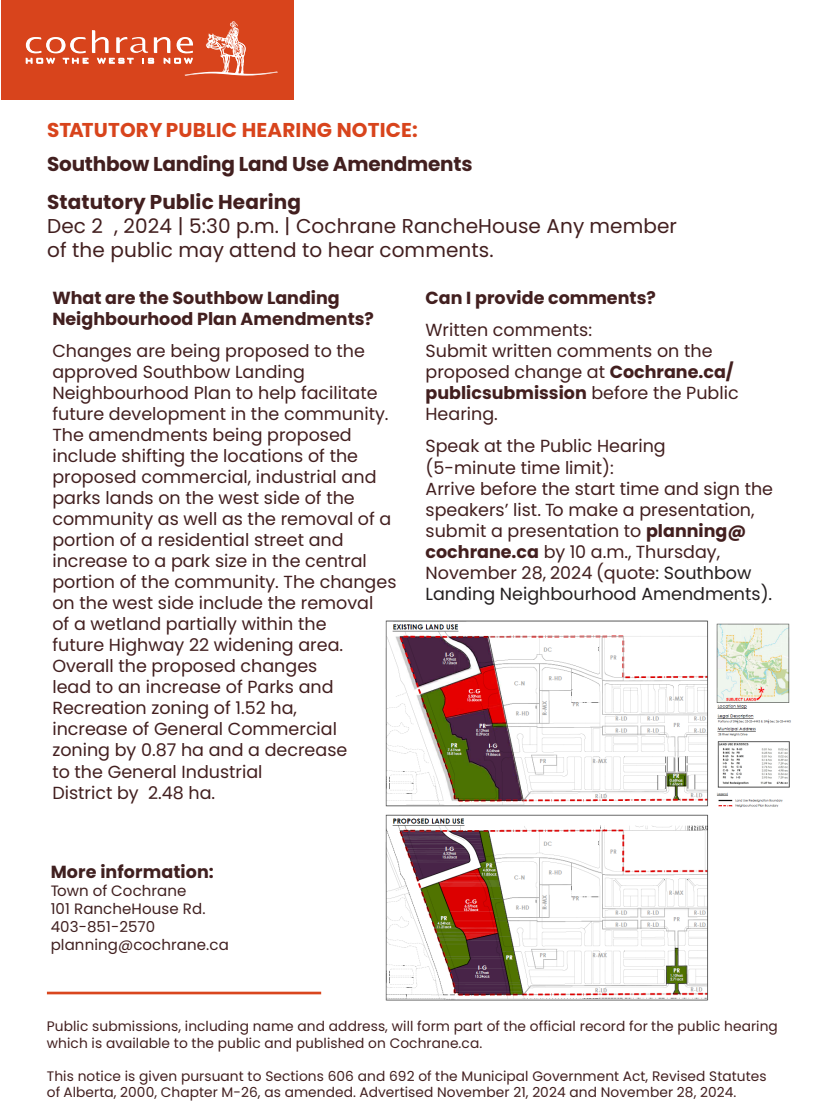
<style>
.page{position:relative;width:837px;height:1119px;background:#fff}
.page>*{position:absolute;margin:0;border:0;box-sizing:border-box;transform-origin:0 0}
.t1{font:20px/24px "Poppins";letter-spacing:.005em;color:#421f1f}
.t2{font:700 20px/33.5px "Poppins";letter-spacing:-.01em;color:#421f1f}
.t3{font:17.5px/21px "Poppins";color:#421f1f}
.t4{font:700 17.5px/21px "Poppins";color:#421f1f}
.t5{font:700 17.5px "Poppins";letter-spacing:.005em;color:#402020}
.t6{font:15px/18px "Poppins";letter-spacing:.005em;color:#402020}
.t7{font:13.75px/16.5px "Poppins";letter-spacing:.005em;color:#421f1f}
.s1{color:#d8441c}
.s2{font-weight:700}
.s3{font-weight:400}
.s4{color:#231f20}
</style>
<div class="page">
<hr style="left:47px;top:991px;width:274px;height:3px;background:#d9461e">
<div style="left:1px;top:0;width:292px;height:99px;background:#d8441c"></div>
<svg style="left:26px;top:21px;width:252px;height:55px"></svg>
<img style="left:385px;top:620px;width:406px;height:381px">
<p class="t2" style="left:47px;top:113px;width:427px"><span class="s1">STATUTORY PUBLIC HEARING NOTICE:<br></span>Southbow Landing Land Use Amendments</p>
<p class="t1" style="left:47px;top:190px;width:631px"><span class="s2">Statutory Public Hearing<br></span>Dec 2 , 2024 | 5:30 p.m. | Cochrane RancheHouse Any member of the public may attend to hear comments.</p>
<p class="t4" style="left:425px;top:282px;width:232px;line-height:32px">Can I provide comments?<br><span class="s3">Written comments:</span></p>
<p class="t3" style="left:425px;top:341px;width:315px">Submit written comments on the proposed change at <span class="s2">Cochrane.ca/ publicsubmission</span> before the Public<br>Hearing.</p>
<p class="t3" style="left:425px;top:436px;width:349px">Speak at the Public Hearing<br>(5-minute time limit):<br>Arrive before the start time and sign the speakers’ list. To make a presentation, submit a presentation to <span class="s2">planning@ cochrane.ca</span> by 10 a.m., Thursday, November 28, 2024 (quote<span class="s4">: Southbow Landing Neighbourhood Amendments).</span></p>
<p class="t4" style="left:52px;top:288px;width:323px">What are the Southbow Landing<br>Neighbourhood Plan Amendments?</p>
<p class="t3" style="left:52px;top:341px;width:346px">Changes are being proposed to the approved Southbow Landing<br>Neighbourhood Plan to help facilitate future development in the community.<br>The amendments being proposed include shifting the locations of the proposed commercial, industrial and parks lands on the west side of the community as well as the removal of a portion of a residential street and increase to a park size in the central portion of the community. The changes on the west side include the removal<br>of a wetland partially within the<br>future Highway 22 widening area.<br>Overall the proposed changes<br>lead to an increase of Parks and<br>Recreation zoning of 1.52 ha,<br>increase of General Commercial zoning by 0.87 ha and a decrease<br>to the General Industrial<br>District by 2.48 ha.</p>
<p class="t5" style="left:51px;top:861px;width:165px">More information:</p>
<p class="t6" style="left:51px;top:882px;width:180px">Town of Cochrane<br>101 RancheHouse Rd.<br>403-851-2570 planning@cochrane.ca</p>
<p class="t7" style="left:47px;top:1018px;width:732px">Public submissions, including name and address, will form part of the official record for the public hearing which is available to the public and published on Cochrane.ca.</p>
<p class="t7" style="left:47px;top:1067px;width:721px">This notice is given pursuant to Sections 606 and 692 of the Municipal Government Act, Revised Statutes of Alberta, 2000, Chapter M-26, as amended. Advertised November 21, 2024 and November 28, 2024.</p>
</div>
